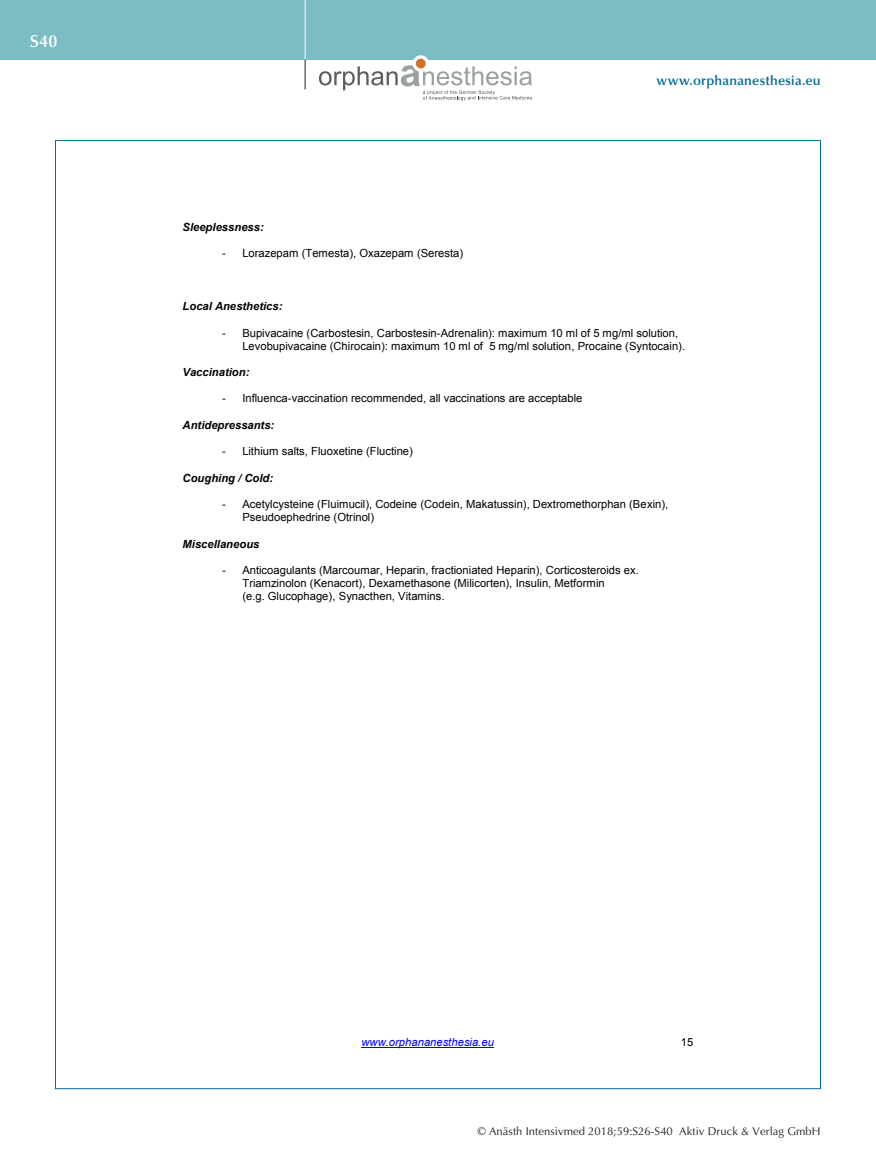
<style>
.page{position:relative;width:876px;height:1174px;background:#fff}
.page>*{position:absolute;margin:0;border:0;box-sizing:border-box;transform-origin:0 0}
.t1{font:600 17.25px "Optima";color:#fff}
.t2{font:600 13.5px "Optima";letter-spacing:.015em;color:#006b98}
.t3{font:11.25px/12.9px "Arial";color:#000}
.t4{font:italic 700 11.25px "Arial";color:#000}
.t5{font:11.25px "Optima";letter-spacing:.005em;color:#231f20}
.t6{font:italic 11.25px "Arial";color:#00f}
</style>
<div class="page">
<div style="left:0;top:0;width:876px;height:60px;background:#7cbcc5"></div>
<hr style="left:305px;top:0;width:1px;height:60px;background:#fff">
<svg style="left:305px;top:60px;width:1px;height:29px"></svg>
<svg style="left:412px;top:55px;width:17px;height:17px"></svg>
<div style="left:416px;top:59px;width:10px;height:9px;background:#d0732a;border-radius:50%"></div>
<svg style="left:319px;top:65px;width:213px;height:35px"></svg>
<hr style="left:361px;top:1047px;width:133px;height:1px;background:#00f">
<h1 class="t1" style="left:30px;top:31px;width:29px">S40</h1>
<p class="t4" style="left:183px;top:220px;width:83px">Sleeplessness:</p>
<p class="t3" style="left:222px;top:247px;width:243px">- Lorazepam (Temesta), Oxazepam (Seresta)</p>
<p class="t2" style="left:656px;top:73px;width:166px">www.orphananesthesia.eu</p>
<p class="t4" style="left:183px;top:300px;width:101px">Local Anesthetics:</p>
<p class="t3" style="left:242px;top:326px;width:444px;text-indent:-20px">- Bupivacaine (Carbostesin, Carbostesin-Adrenalin): maximum 10 ml of 5 mg/ml solution,<br>Levobupivacaine (Chirocain): maximum 10 ml of 5 mg/ml solution, Procaine (Syntocain).</p>
<p class="t4" style="left:183px;top:366px;width:68px">Vaccination:</p>
<p class="t3" style="left:222px;top:392px;width:362px">- Influenca-vaccination recommended, all vaccinations are acceptable</p>
<p class="t4" style="left:183px;top:419px;width:93px">Antidepressants:</p>
<p class="t3" style="left:222px;top:445px;width:192px">- Lithium salts, Fluoxetine (Fluctine)</p>
<p class="t4" style="left:183px;top:472px;width:92px">Coughing / Cold:</p>
<p class="t3" style="left:242px;top:498px;width:427px;text-indent:-20px">- Acetylcysteine (Fluimucil), Codeine (Codein, Makatussin), Dextromethorphan (Bexin),<br>Pseudoephedrine (Otrinol)</p>
<p class="t4" style="left:183px;top:537px;width:78px">Miscellaneous</p>
<p class="t3" style="left:242px;top:564px;width:398px;text-indent:-20px">- Anticoagulants (Marcoumar, Heparin, fractioniated Heparin), Corticosteroids ex.<br>Triamzinolon (Kenacort), Dexamethasone (Milicorten), Insulin, Metformin<br>(e.g. Glucophage), Synacthen, Vitamins.</p>
<p class="t6" style="left:361px;top:1036px;width:134px">www.orphananesthesia.eu</p>
<p class="t3" style="left:681px;top:1035px;width:14px">15</p>
<p class="t5" style="left:477px;top:1125px;width:345px">© Anästh Intensivmed 2018;59:S26-S40 Aktiv Druck &amp; Verlag GmbH</p>
</div>
